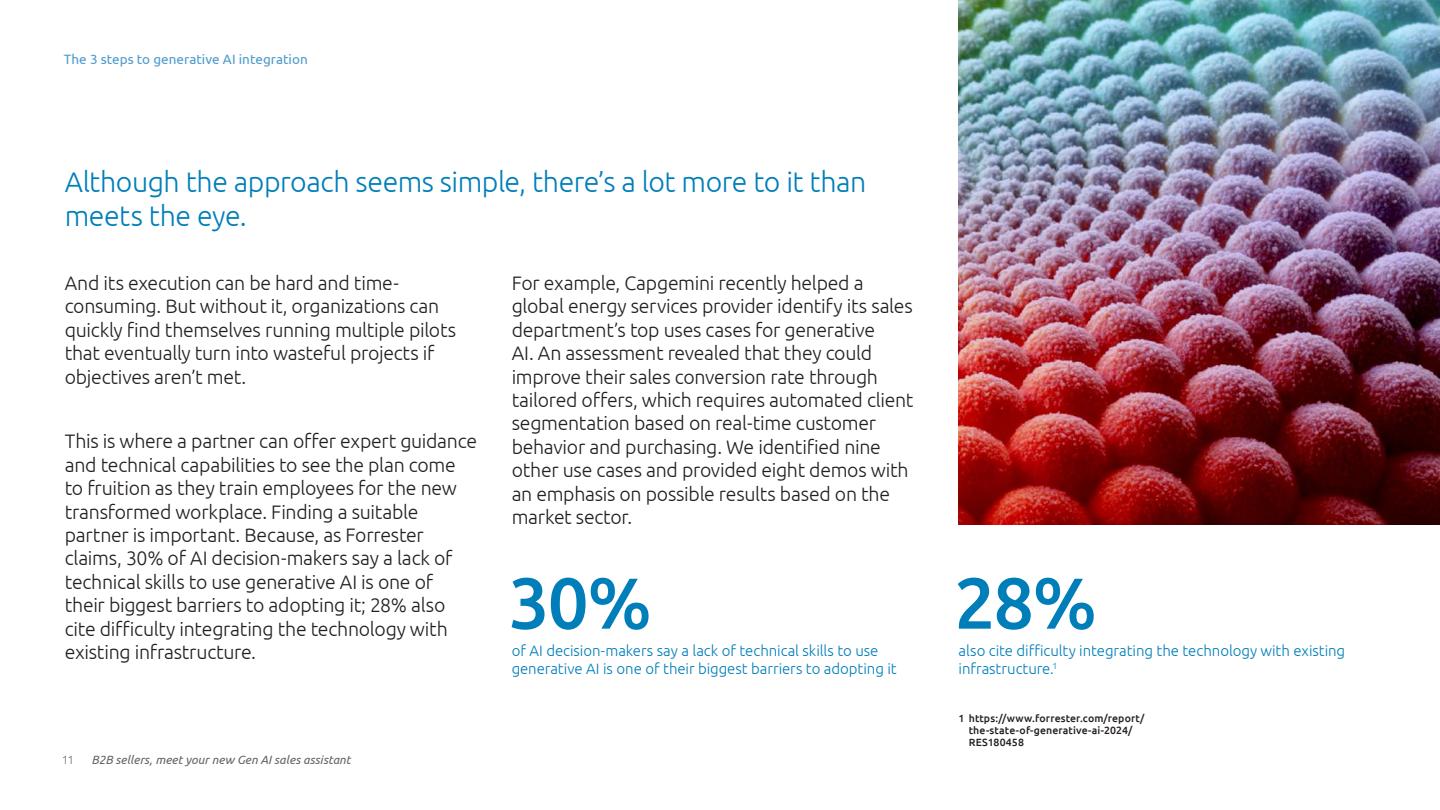
<style>
.page{position:relative;width:1440px;height:810px;background:#fff}
.page>*{position:absolute;margin:0;border:0;box-sizing:border-box;transform-origin:0 0}
.t1{font:500 72px "Ubuntu";color:#007eba}
.t2{font:300 28.5px/34.2px "Ubuntu";letter-spacing:-.015em;color:#007eba}
.t3{font:300 19.5px/23.4px "Ubuntu";letter-spacing:-.015em;color:#241f1f}
.t4{font:300 15px/18px "Ubuntu";letter-spacing:-.005em;color:#007eba}
.t5{font:13.5px "Ubuntu";color:#4d9bcc}
.t6{font:italic 12px "Ubuntu";letter-spacing:.005em;color:#656365}
.t7{font:300 12px "Ubuntu";color:#717072}
.t8{font:500 10.5px/12px "Ubuntu";letter-spacing:.01em;color:#241f1f}
</style>
<div class="page">
<img style="left:959px;top:0;width:481px;height:524px">
<p class="t5" style="left:64px;top:51px;width:246px">The 3 steps to generative AI integration</p>
<h2 class="t2" style="left:65px;top:164px;width:803px">Although the approach seems simple, there’s a lot more to it than meets the eye.</h2>
<p class="t3" style="left:65px;top:271px;width:393px">And its execution can be hard and time&shy;consuming. But without it, organizations can quickly find themselves running multiple pilots that eventually turn into wasteful projects if objectives aren’t met.</p>
<p class="t3" style="left:65px;top:429px;width:414px">This is where a partner can offer expert guidance and technical capabilities to see the plan come to fruition as they train employees for the new transformed workplace. Finding a suitable partner is important. Because, as Forrester claims, 30% of AI decision-makers say a lack of technical skills to use generative AI is one of their biggest barriers to adopting it; 28% also cite difficulty integrating the technology with existing infrastructure.</p>
<p class="t7" style="left:62px;top:752px;width:14px">11</p>
<p class="t6" style="left:92px;top:752px;width:261px">B2B sellers, meet your new Gen AI sales assistant</p>
<p class="t3" style="left:512px;top:271px;width:403px">For example, Capgemini recently helped a global energy services provider identify its sales department’s top uses cases for generative<br>AI. An assessment revealed that they could improve their sales conversion rate through tailored offers, which requires automated client segmentation based on real-time customer behavior and purchasing. We identified nine other use cases and provided eight demos with an emphasis on possible results based on the market sector.</p>
<h1 class="t1" style="left:508px;top:558px;width:145px">30%</h1>
<p class="t4" style="left:512px;top:641px;width:386px">of AI decision-makers say a lack of technical skills to use generative AI is one of their biggest barriers to adopting it</p>
<h1 class="t1" style="left:954px;top:558px;width:144px">28%</h1>
<p class="t4" style="left:959px;top:641px;width:388px">also cite difficulty integrating the technology with existing infrastructure.<sup>1</sup></p>
<p class="t8" style="left:969px;top:712px;width:177px;text-indent:-10px">1 https://www.forrester.com/report/ the-state-of-generative-ai-2024/<br>RES180458</p>
</div>
